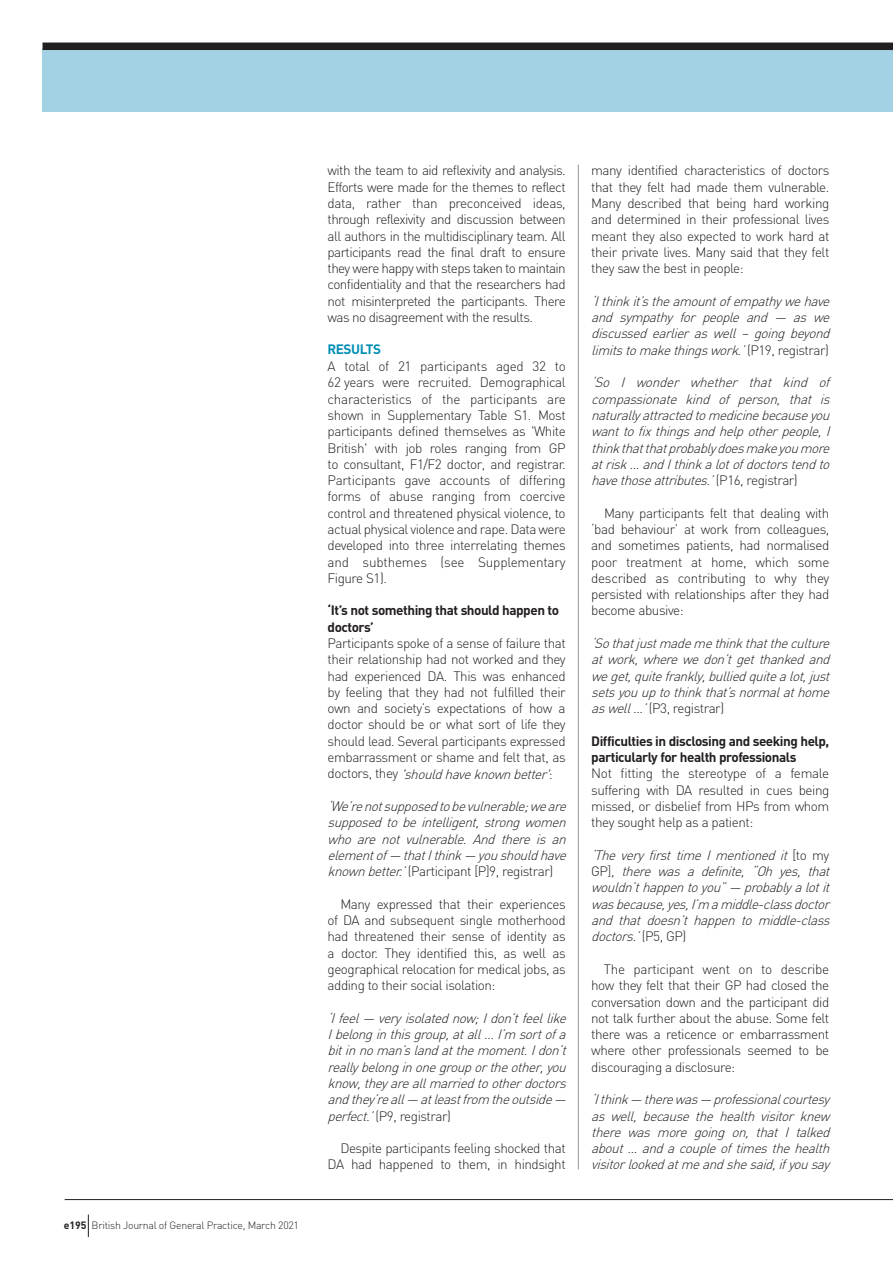
<style>
.page{position:relative;width:893px;height:1263px;background:#fff}
.page>*{position:absolute;margin:0;border:0;box-sizing:border-box;transform-origin:0 0}
.t1{font:300 13.5px/16.4px "DIN";letter-spacing:-.035em;color:#231f20;text-align:justify}
.t2{font:italic 300 13.5px/16.4px "DIN";color:#231f20;text-align:justify}
.t3{font:700 13.5px/16.4px "DIN";letter-spacing:-.035em;color:#231f20}
.t4{font:700 13.5px "DIN";letter-spacing:-.035em;color:#008fb3}
.t5{font:300 10.5px "DIN";letter-spacing:-.025em;color:#231f20}
.s1{font-weight:700}
.s2{font-style:italic}
.s3{font-style:normal}
</style>
<div class="page">
<div style="left:43px;top:48px;width:850px;height:64px;background:#a2d2e3"></div>
<div style="left:43px;top:43px;width:850px;height:7px;background:#231f20"></div>
<hr style="left:578px;top:165px;width:1px;height:1004px;background:#939598">
<svg style="left:88px;top:1214px;width:1px;height:23px"></svg>
<hr style="left:65px;top:1199px;width:828px;height:1px;background:#231f20">
<p class="t5" style="left:64px;top:1219px;width:237px"><span class="s1">e195</span> British Journal of General Practice, March 2021</p>
<p class="t1" style="left:328px;top:162px;width:240px">with the team to aid reflexivity and analysis.<br>Efforts were made for the themes to reflect data, rather than preconceived ideas, through reflexivity and discussion between all authors in the multidisciplinary team. All participants read the final draft to ensure they were happy with steps taken to maintain confidentiality and that the researchers had not misinterpreted the participants. There was no disagreement with the results.</p>
<p class="t4" style="left:328px;top:340px;width:55px">RESULTS</p>
<p class="t1" style="left:328px;top:358px;width:240px">A total of 21 participants aged 32 to 62 years were recruited. Demographical characteristics of the participants are shown in Supplementary Table S1. Most participants defined themselves as 'White British' with job roles ranging from GP to consultant, F1/F2 doctor, and registrar.<br>Participants gave accounts of differing forms of abuse ranging from coercive control and threatened physical violence, to actual physical violence and rape. Data were developed into three interrelating themes and subthemes (see Supplementary Figure S1).</p>
<p class="t3" style="left:328px;top:602px;width:233px">‘It’s not something that should happen to doctors’</p>
<p class="t1" style="left:328px;top:635px;width:240px">Participants spoke of a sense of failure that their relationship had not worked and they had experienced DA. This was enhanced by feeling that they had not fulfilled their own and society’s expectations of how a doctor should be or what sort of life they should lead. Several participants expressed embarrassment or shame and felt that, as d o c t o rs , t h e y <span class="s2">'shouldhaveknownbetter'</span>:</p>
<p class="t2" style="left:328px;top:798px;width:244px">‘We’renotsupposedtobevulnerable;weare supposedtobeintelligent,strongwomen who are not vulnerable. And there is an elementof— thatIthink— youshouldhave knownbetter.’<span class="s3">(Participant [P]9, registrar)</span></p>
<p class="t1" style="left:328px;top:896px;width:240px;text-indent:13px">Many expressed that their experiences of DA and subsequent single motherhood had threatened their sense of identity as a doctor. They identified this, as well as geographical relocation for medical jobs, as adding to their social isolation:</p>
<p class="t2" style="left:328px;top:1010px;width:244px">‘Ifeel— veryisolatednow;Idon’tfeellike Ibelonginthisgroup,atall… I’m sortofa bitinnoman’slandatthemoment.Idon’t reallybelonginonegrouportheother,you know,theyareallmarriedtootherdoctors andthey’reall— atleastfrom theoutside— perfect.’<span class="s3">(P9, registrar)</span></p>
<p class="t1" style="left:328px;top:1140px;width:240px;text-align:right">Despite participants feeling shocked that<br>DA had happened to them, in hindsight</p>
<p class="t1" style="left:591px;top:162px;width:240px">many identified characteristics of doctors that they felt had made them vulnerable.<br>Many described that being hard working and determined in their professional lives meant they also expected to work hard at their private lives. Many said that they felt they saw the best in people:</p>
<p class="t2" style="left:591px;top:293px;width:244px">‘Ithinkit’stheamountofempathywehave and sympathy for people and — as we discussed earlier as well – going beyond limitstomakethingswork.’<span class="s3">( P 1 9 , re g i s t ra r )</span></p>
<p class="t2" style="left:591px;top:374px;width:244px">‘So I wonder whether that kind of compassionate kind of person, that is naturallyattractedtomedicinebecauseyou wanttofixthingsandhelpotherpeople,I thinkthatthatprobablydoesmakeyoumore atrisk… andIthinkalotofdoctorstendto havethoseattributes.’<span class="s3">( P 1 6 , re g i s t r a r )</span></p>
<p class="t1" style="left:591px;top:504px;width:240px;text-indent:13px">Many participants felt that dealing with ‘bad behaviour’ at work from colleagues, and sometimes patients, had normalised poor treatment at home, which some described as contributing to why they persisted with relationships after they had become abusive:</p>
<p class="t2" style="left:591px;top:635px;width:244px">‘Sothatjustmademethinkthattheculture atwork,wherewedon’tgetthankedand weget,quitefrankly,bulliedquitealot,j ust setsyouuptothinkthat’snormalathome aswell…’<span class="s3">(P3, registrar)</span></p>
<p class="t3" style="left:591px;top:732px;width:240px">Difficulties in disclosing and seeking help, particularly for health professionals</p>
<p class="t1" style="left:591px;top:765px;width:240px">Not fitting the stereotype of a female suffering with DA resulted in cues being missed, or disbelief from HPs from whom they sought help as a patient:</p>
<p class="t2" style="left:591px;top:847px;width:244px;text-align:left">‘The very first time I mentioned it <span class="s3">[ t o m y G P ]</span> , there was a definite, “Oh yes, that wouldn’thappentoyou”— probablyalotit wasbecause,yes,I’m amiddle-classdoctor and that doesn’t happen to middle-class doctors.’<span class="s3">( P 5 , G P )</span></p>
<p class="t1" style="left:591px;top:961px;width:240px;text-indent:13px">The participant went on to describe how they felt that their GP had closed the conversation down and the participant did not talk further about the abuse. Some felt there was a reticence or embarrassment where other professionals seemed to be discouraging a disclosure:</p>
<p class="t2" style="left:591px;top:1091px;width:244px">‘Ithink— therewas— professionalcourtesy as well, because the health visitor knew there was more going on, that I talked about… andacoupleoftimesthehealth visitorlookedatmeandshesaid,ifyousay</p>
</div>
